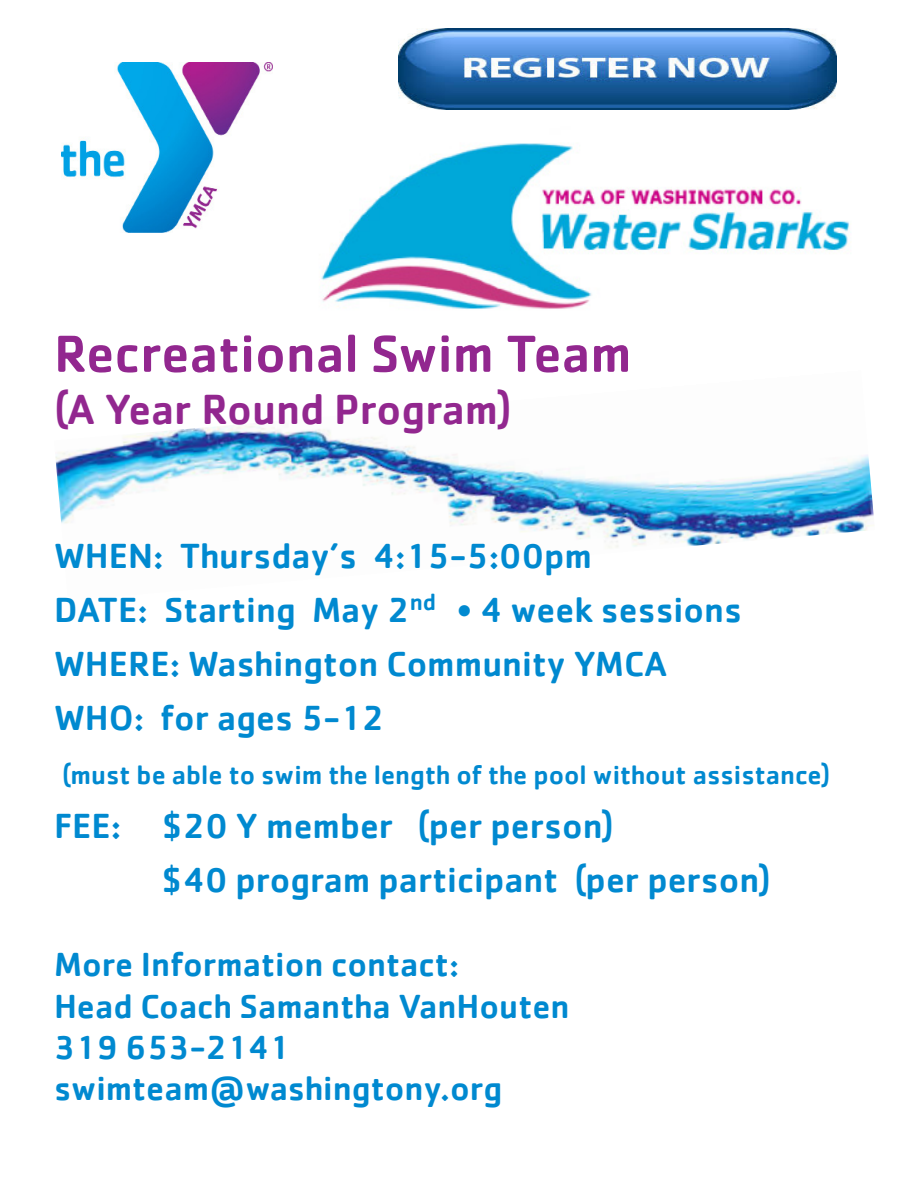
<style>
.page{position:relative;width:918px;height:1188px;background:#fff}
.page>*{position:absolute;margin:0;border:0;box-sizing:border-box;transform-origin:0 0}
.t1{font:500 54px "Cachet";color:#92278f}
.t2{font:500 43.5px "Cachet";color:#92278f}
.t3{font:500 36px/54px "Cachet";color:#0089d0}
.t4{font:500 34.5px "Cachet";color:#0089d0}
.t5{font:500 27px "Cachet";color:#0089d0}
</style>
<div class="page">
<img style="left:56px;top:423px;width:818px;height:125px">
<img style="left:321px;top:143px;width:529px;height:166px">
<img style="left:62px;top:63px;width:210px;height:170px">
<img style="left:399px;top:28px;width:438px;height:82px">
<p class="t1" style="left:54px;top:321px;width:579px">Recreational Swim Team</p>
<p class="t2" style="left:54px;top:383px;width:459px">(A Year Round Program)</p>
<p class="t3" style="left:54px;top:528px;width:690px">WHEN: Thursday’s 4:15-5:00pm<br>DATE: Starting May 2<sup>nd</sup> • 4 week sessions<br>WHERE: Washington Community YMCA<br>WHO: for ages 5-12</p>
<p class="t5" style="left:62px;top:758px;width:770px">(must be able to swim the length of the pool without assistance)</p>
<p class="t3" style="left:54px;top:798px;width:561px">FEE: $20 Y member (per person)</p>
<p class="t3" style="left:162px;top:852px;width:610px">$40 program participant (per person)</p>
<p class="t4" style="left:54px;top:943px;width:407px">More Information contact:</p>
<p class="t4" style="left:54px;top:985px;width:517px">Head Coach Samantha VanHouten</p>
<p class="t4" style="left:54px;top:1026px;width:238px">319 653-2141</p>
<p class="t4" style="left:54px;top:1068px;width:450px">swimteam@washingtony.org</p>
</div>
